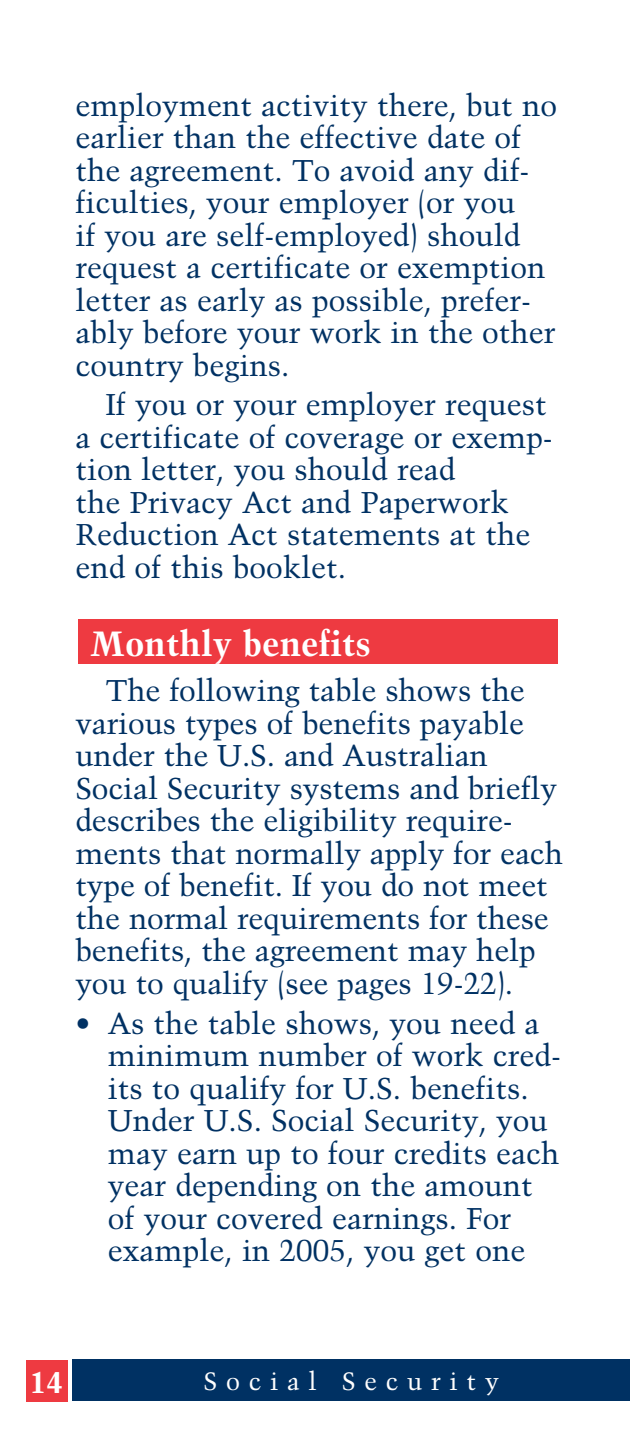
<style>
.page{position:relative;width:630px;height:1440px;background:#fff}
.page>*{position:absolute;margin:0;border:0;box-sizing:border-box;transform-origin:0 0}
.t1{font:700 35px "Trump Mediaeval";color:#fff}
.paragraph_format{font:30px/32.5px "Trump Mediaeval";color:#003163}
.indented_lists{font:30px/32.5px "Trump Mediaeval";color:#003163}
.t2{font:700 30px "Trump Mediaeval";color:#fff}
.SSA_Pub_info{font:25px "Trump Mediaeval";letter-spacing:.35em;color:#fff}
</style>
<div class="page">
<div style="left:26px;top:1360px;width:42px;height:42px;background:#ee3a41"></div>
<div style="left:78px;top:619px;width:479px;height:45px;background:#ee3a41"></div>
<div style="left:73px;top:1359px;width:557px;height:42px;background:#003163"></div>
<p class="paragraph_format" style="left:75px;top:88px;width:483px">employment activity there, but no earlier than the effective date of the agreement. To avoid any dif&shy;ficulties, your employer (or you<br>if you are self-employed) should request a certificate or exemption letter as early as possible, prefer&shy;ably before your work in the other country begins.</p>
<p class="paragraph_format" style="left:75px;top:388px;width:479px;text-indent:30px">If you or your employer request a certificate of coverage or exemp&shy;tion letter, you should read<br>the Privacy Act and Paperwork<br>Reduction Act statements at the end of this booklet.</p>
<p class="t1" style="left:90px;top:621px;width:282px">Monthly benefits</p>
<p class="paragraph_format" style="left:75px;top:674px;width:489px;text-indent:30px">The following table shows the various types of benefits payable under the U.S. and Australian Social Security systems and briefly describes the eligibility require&shy;ments that normally apply for each type of benefit. If you do not meet the normal requirements for these benefits, the agreement may help you to qualify (see pages 19-22).</p>
<p class="indented_lists" style="left:108px;top:1007px;width:455px;text-indent:-32px">• As the table shows, you need a minimum number of work cred&shy;its to qualify for U.S. benefits.<br>Under U.S. Social Security, you may earn up to four credits each year depending on the amount of your covered earnings. For example, in 2005, you get one</p>
<p class="t2" style="left:30px;top:1363px;width:35px">14</p>
<p class="SSA_Pub_info" style="left:204px;top:1366px;width:297px">Social Security</p>
</div>
